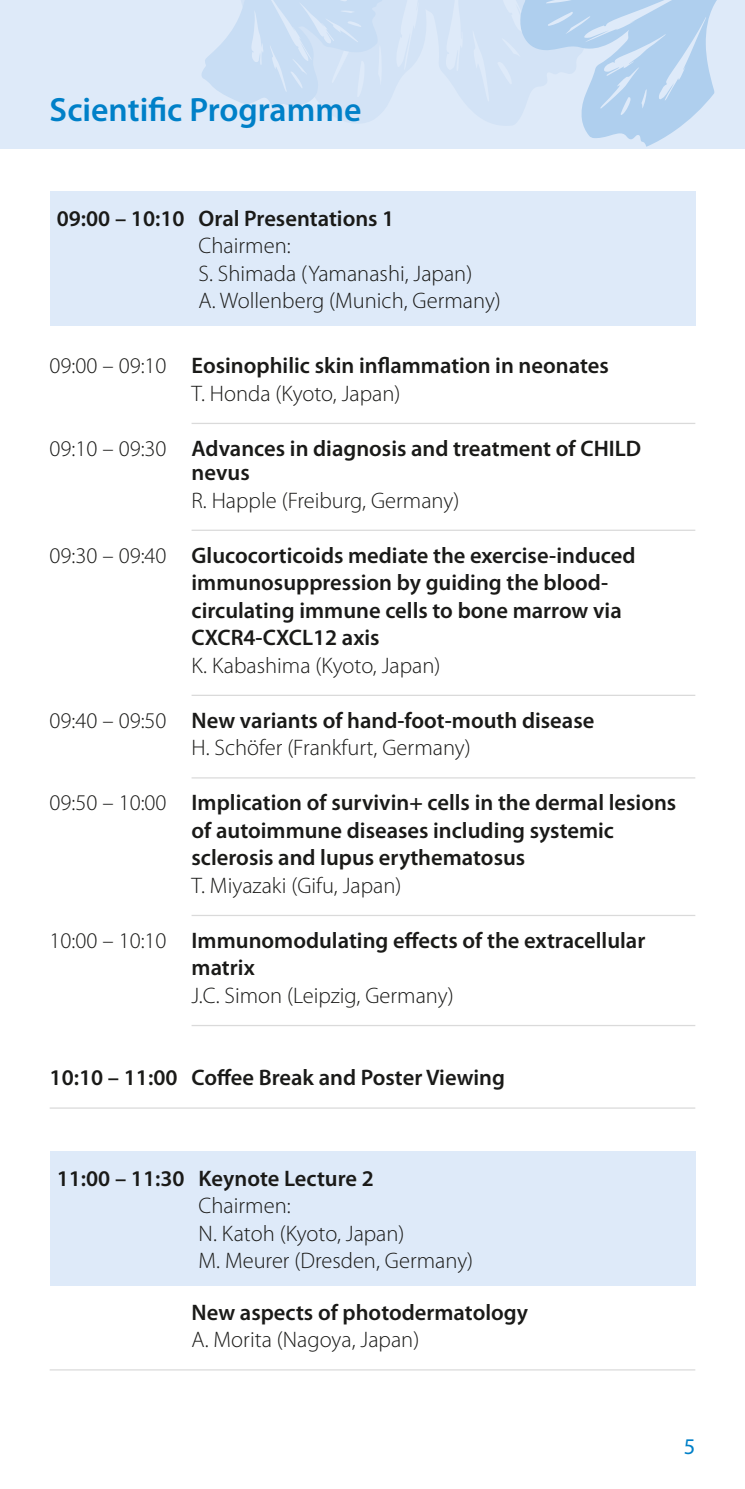
<style>
.page{position:relative;width:745px;height:1489px;background:#fff}
.page>*{position:absolute;margin:0;border:0;box-sizing:border-box;transform-origin:0 0}
.t1{font:600 33.75px "Myriad Pro";color:#0080c8}
.t2{font:600 22.5px/27.5px "Myriad Pro";color:#1a1a18}
.t3{font:300 22.5px/27.5px "Myriad Pro";color:#1a1a18}
.t4{font:22.5px "Myriad Pro";color:#0080c8}
.s1{font-weight:300}
.s2{font-weight:600}
</style>
<div class="page">
<div style="left:0;top:0;width:744px;height:149px;background:#deeaf9"></div>
<svg style="left:325px;top:0;width:120px;height:123px"></svg>
<svg style="left:395px;top:0;width:33px;height:70px"></svg>
<svg style="left:445px;top:0;width:272px;height:147px"></svg>
<svg style="left:202px;top:0;width:185px;height:109px"></svg>
<hr style="left:191px;top:423px;width:503px;height:1px;background:#dadada">
<hr style="left:191px;top:529px;width:503px;height:2px;background:#dadada">
<hr style="left:191px;top:694px;width:503px;height:2px;background:#dadada">
<hr style="left:191px;top:777px;width:503px;height:1px;background:#dadada">
<hr style="left:191px;top:914px;width:503px;height:2px;background:#dadada">
<hr style="left:191px;top:1024px;width:503px;height:2px;background:#dadada">
<hr style="left:50px;top:1107px;width:644px;height:1px;background:#dadada">
<hr style="left:50px;top:1369px;width:644px;height:1px;background:#dadada">
<div style="left:50px;top:191px;width:644px;height:135px;background:#deeaf9"></div>
<div style="left:50px;top:1151px;width:644px;height:134px;background:#deeaf9"></div>
<h1 class="t1" style="left:50px;top:90px;width:313px">Scientific Programme</h1>
<p class="t2" style="left:57px;top:205px;width:339px">09:00 – 10:10 Oral Presentations 1</p>
<p class="t3" style="left:198px;top:232px;width:303px">Chairmen:<br>S. Shimada (Yamanashi, Japan)<br>A. Wollenberg (Munich, Germany)</p>
<p class="t2" style="left:191px;top:352px;width:418px;text-indent:-142px"><span class="s1">09:00 – 09:10</span> Eosinophilic skin inflammation in neonates<br><span class="s1">T. Honda (Kyoto, Japan)</span></p>
<p class="t2" style="left:191px;top:436px;width:451px;line-height:24.2px;text-indent:-142px"><span class="s1">09:10 – 09:30</span> Advances in diagnosis and treatment of CHILD nevus</p>
<p class="t3" style="left:191px;top:487px;width:269px">R. Happle (Freiburg, Germany)</p>
<p class="t2" style="left:191px;top:542px;width:445px;text-indent:-142px"><span class="s1">09:30 – 09:40</span> Glucocorticoids mediate the exercise-induced immunosuppression by guiding the blood&shy;circulating immune cells to bone marrow via CXCR4-CXCL12 axis</p>
<p class="t3" style="left:191px;top:652px;width:250px">K. Kabashima (Kyoto, Japan)</p>
<p class="t3" style="left:191px;top:707px;width:404px;text-indent:-142px">09:40 – 09:50 <span class="s2">New variants of hand-foot-mouth disease<br></span>H. Schöfer (Frankfurt, Germany)</p>
<p class="t2" style="left:191px;top:789px;width:486px;text-indent:-142px"><span class="s1">09:50 – 10:00</span> Implication of survivin+ cells in the dermal lesions of autoimmune diseases including systemic sclerosis and lupus erythematosus</p>
<p class="t3" style="left:191px;top:872px;width:211px">T. Miyazaki (Gifu, Japan)</p>
<p class="t2" style="left:191px;top:926px;width:455px;text-indent:-142px"><span class="s1">10:00 – 10:10</span> Immunomodulating effects of the extracellular matrix</p>
<p class="t3" style="left:191px;top:981px;width:263px">J.C. Simon (Leipzig, Germany)</p>
<p class="t2" style="left:50px;top:1064px;width:456px">10:10 – 11:00 Coffee Break and Poster Viewing</p>
<p class="t2" style="left:57px;top:1164px;width:318px">11:00 – 11:30 Keynote Lecture 2</p>
<p class="t3" style="left:198px;top:1192px;width:276px">Chairmen:<br>N. Katoh (Kyoto, Japan)<br>M. Meurer (Dresden, Germany)</p>
<p class="t2" style="left:191px;top:1298px;width:338px">New aspects of photodermatology</p>
<p class="t3" style="left:191px;top:1326px;width:229px">A. Morita (Nagoya, Japan)</p>
<p class="t4" style="left:683px;top:1433px;width:13px">5</p>
</div>
